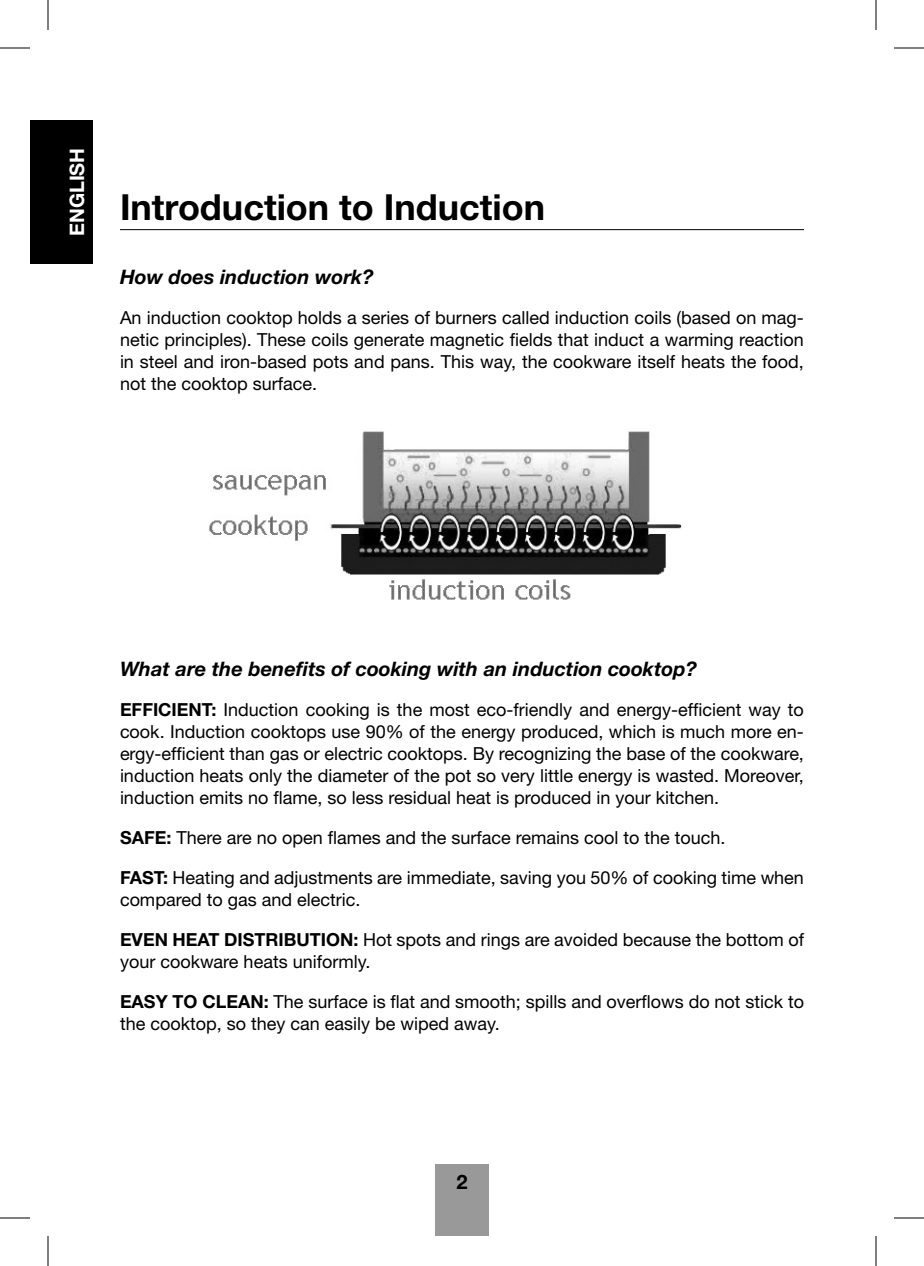
<style>
.page{position:relative;width:924px;height:1266px;background:#fff}
.page>*{position:absolute;margin:0;border:0;box-sizing:border-box;transform-origin:0 0}
.t1{font:700 36px "Helvetica Neue";color:#000}
.t2{font:italic 700 20px "Helvetica Neue";color:#000}
.t3{font:700 20px "Helvetica Neue";color:#fff}
.t4{font:700 20px "Helvetica Neue";color:#000}
.t5{font:18px/22px "Helvetica Neue";color:#000}
.s1{font-weight:700}
</style>
<div class="page">
<div style="left:435px;top:1164px;width:54px;height:72px;background:#999"></div>
<div style="left:30px;top:120px;width:63px;height:144px;background:#000"></div>
<hr style="left:120px;top:229px;width:684px;height:1px;background:#000">
<img style="left:209px;top:431px;width:473px;height:169px">
<hr style="left:0;top:48px;width:30px;height:1px;background:#000">
<hr style="left:894px;top:48px;width:30px;height:1px;background:#000">
<hr style="left:0;top:1218px;width:30px;height:1px;background:#000">
<hr style="left:894px;top:1218px;width:30px;height:1px;background:#000">
<hr style="left:48px;top:0;width:1px;height:30px;background:#000">
<hr style="left:48px;top:1236px;width:1px;height:30px;background:#000">
<hr style="left:876px;top:0;width:1px;height:30px;background:#000">
<hr style="left:876px;top:1236px;width:1px;height:30px;background:#000">
<p class="t3" style="left:70px;top:236px;width:90px;rotate:-90deg">ENGLISH</p>
<h1 class="t1" style="left:120px;top:194px;width:427px">Introduction to Induction</h1>
<p class="t2" style="left:120px;top:270px;width:255px">How does induction work?</p>
<p class="t5" style="left:120px;top:309px;width:686px;text-align:justify">An induction cooktop holds a series of burners called induction coils (based on mag&shy;netic principles). These coils generate magnetic fields that induct a warming reaction in steel and iron-based pots and pans. This way, the cookware itself heats the food, not the cooktop surface.</p>
<p class="t2" style="left:120px;top:662px;width:579px">What are the benefits of cooking with an induction cooktop?</p>
<p class="t5" style="left:120px;top:701px;width:686px;text-align:justify"><span class="s1">EFFICIENT:</span> Induction cooking is the most eco-friendly and energy-efficient way to cook. Induction cooktops use 90% of the energy produced, which is much more en&shy;ergy-efficient than gas or electric cooktops. By recognizing the base of the cookware, induction heats only the diameter of the pot so very little energy is wasted. Moreover, induction emits no flame, so less residual heat is produced in your kitchen.</p>
<p class="t5" style="left:120px;top:829px;width:607px"><span class="s1">SAFE:</span> There are no open flames and the surface remains cool to the touch.</p>
<p class="t5" style="left:120px;top:869px;width:686px"><span class="s1">FAST:</span> Heating and adjustments are immediate, saving you 50% of cooking time when compared to gas and electric.</p>
<p class="t5" style="left:120px;top:931px;width:685px"><span class="s1">EVEN HEAT DISTRIBUTION:</span> Hot spots and rings are avoided because the bottom of your cookware heats uniformly.</p>
<p class="t5" style="left:120px;top:993px;width:686px"><span class="s1">EASY TO CLEAN:</span> The surface is flat and smooth; spills and overflows do not stick to the cooktop, so they can easily be wiped away.</p>
<p class="t4" style="left:456px;top:1174px;width:13px">2</p>
</div>
